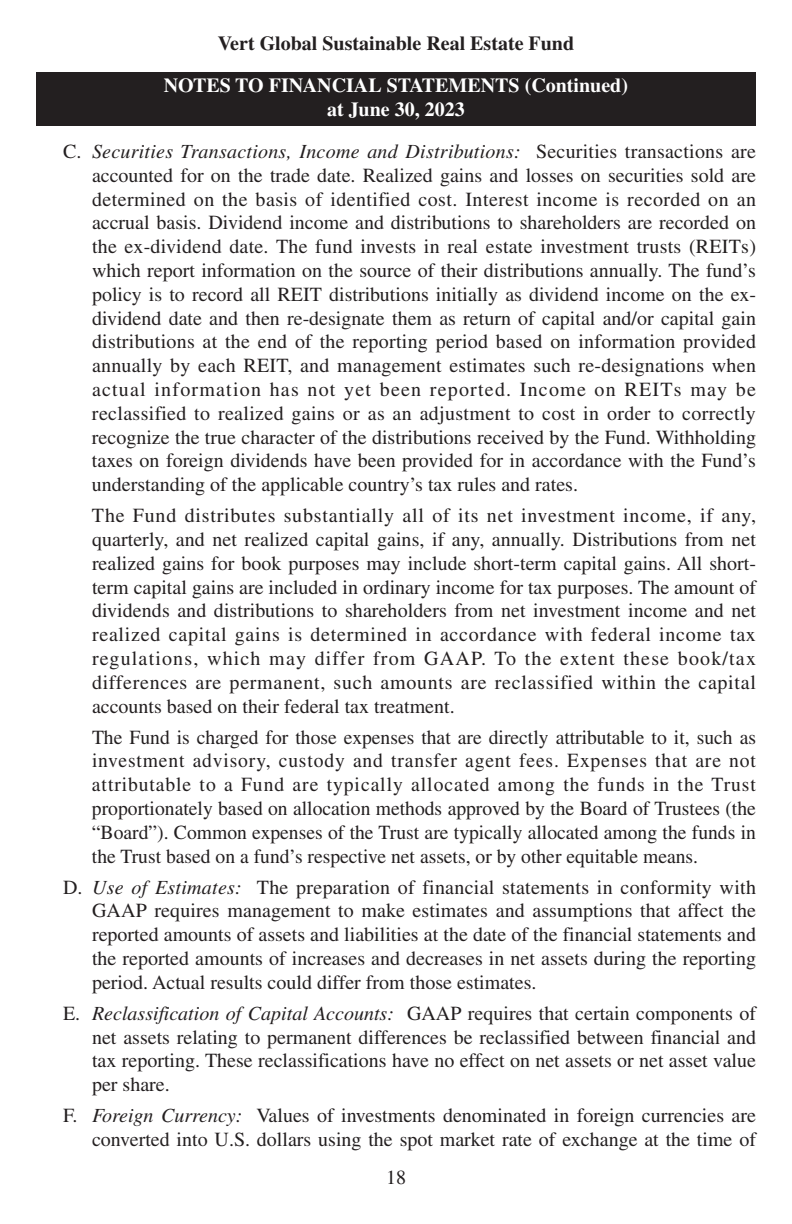
<style>
.page{position:relative;width:792px;height:1224px;background:#fff}
.page>*{position:absolute;margin:0;border:0;box-sizing:border-box;transform-origin:0 0}
.t1{font:20px/23.8px "Times";color:#231f20;text-align:justify}
.t2{font:700 20px/24px "Times";color:#fff;text-align:center}
.t3{font:700 20px "Times";color:#231f20}
.s1{font-style:italic}
</style>
<div class="page">
<div style="left:36px;top:72px;width:720px;height:54px;background:#231f20"></div>
<p class="t3" style="left:218px;top:36px;width:358px">Vert Global Sustainable Real Estate Fund</p>
<p class="t2" style="left:164px;top:75px;width:466px">NOTES TO FINANCIAL STATEMENTS (Continued) at June 30, 2023</p>
<p class="t1" style="left:92px;top:141px;width:666px;text-indent:-29px">C. <span class="s1">Securities Transactions, Income and Distributions:</span> Securities transactions are accounted for on the trade date. Realized gains and losses on securities sold are determined on the basis of identified cost. Interest income is recorded on an accrual basis. Dividend income and distributions to shareholders are recorded on the ex-dividend date. The fund invests in real estate investment trusts (REITs) which report information on the source of their distributions annually. The fund’s policy is to record all REIT distributions initially as dividend income on the ex&shy;dividend date and then re-designate them as return of capital and/or capital gain distributions at the end of the reporting period based on information provided annually by each REIT, and management estimates such re-designations when actual information has not yet been reported. Income on REITs may be reclassified to realized gains or as an adjustment to cost in order to correctly recognize the true character of the distributions received by the Fund. Withholding taxes on foreign dividends have been provided for in accordance with the Fund’s understanding of the applicable country’s tax rules and rates.</p>
<p class="t1" style="left:92px;top:506px;width:666px">The Fund distributes substantially all of its net investment income, if any, quarterly, and net realized capital gains, if any, annually. Distributions from net realized gains for book purposes may include short-term capital gains. All short&shy;term capital gains are included in ordinary income for tax purposes. The amount of dividends and distributions to shareholders from net investment income and net realized capital gains is determined in accordance with federal income tax regulations, which may differ from GAAP. To the extent these book/tax differences are permanent, such amounts are reclassified within the capital accounts based on their federal tax treatment.</p>
<p class="t1" style="left:92px;top:727px;width:666px">The Fund is charged for those expenses that are directly attributable to it, such as investment advisory, custody and transfer agent fees. Expenses that are not attributable to a Fund are typically allocated among the funds in the Trust proportionately based on allocation methods approved by the Board of Trustees (the “Board”). Common expenses of the Trust are typically allocated among the funds in the Trust based on a fund’s respective net assets, or by other equitable means.</p>
<p class="t1" style="left:92px;top:877px;width:666px;text-indent:-29px">D. <span class="s1">Use of Estimates:</span> The preparation of financial statements in conformity with GAAP requires management to make estimates and assumptions that affect the reported amounts of assets and liabilities at the date of the financial statements and the reported amounts of increases and decreases in net assets during the reporting period. Actual results could differ from those estimates.</p>
<p class="t1" style="left:92px;top:1003px;width:666px;text-indent:-29px">E. <span class="s1">Reclassification of Capital Accounts:</span> GAAP requires that certain components of net assets relating to permanent differences be reclassified between financial and tax reporting. These reclassifications have no effect on net assets or net asset value per share.</p>
<p class="t1" style="left:63px;top:1106px;width:694px;text-align:right">F. <span class="s1">Foreign Currency:</span> Values of investments denominated in foreign currencies are converted into U.S. dollars using the spot market rate of exchange at the time of</p>
<p class="t1" style="left:386px;top:1167px;width:21px">18</p>
</div>
